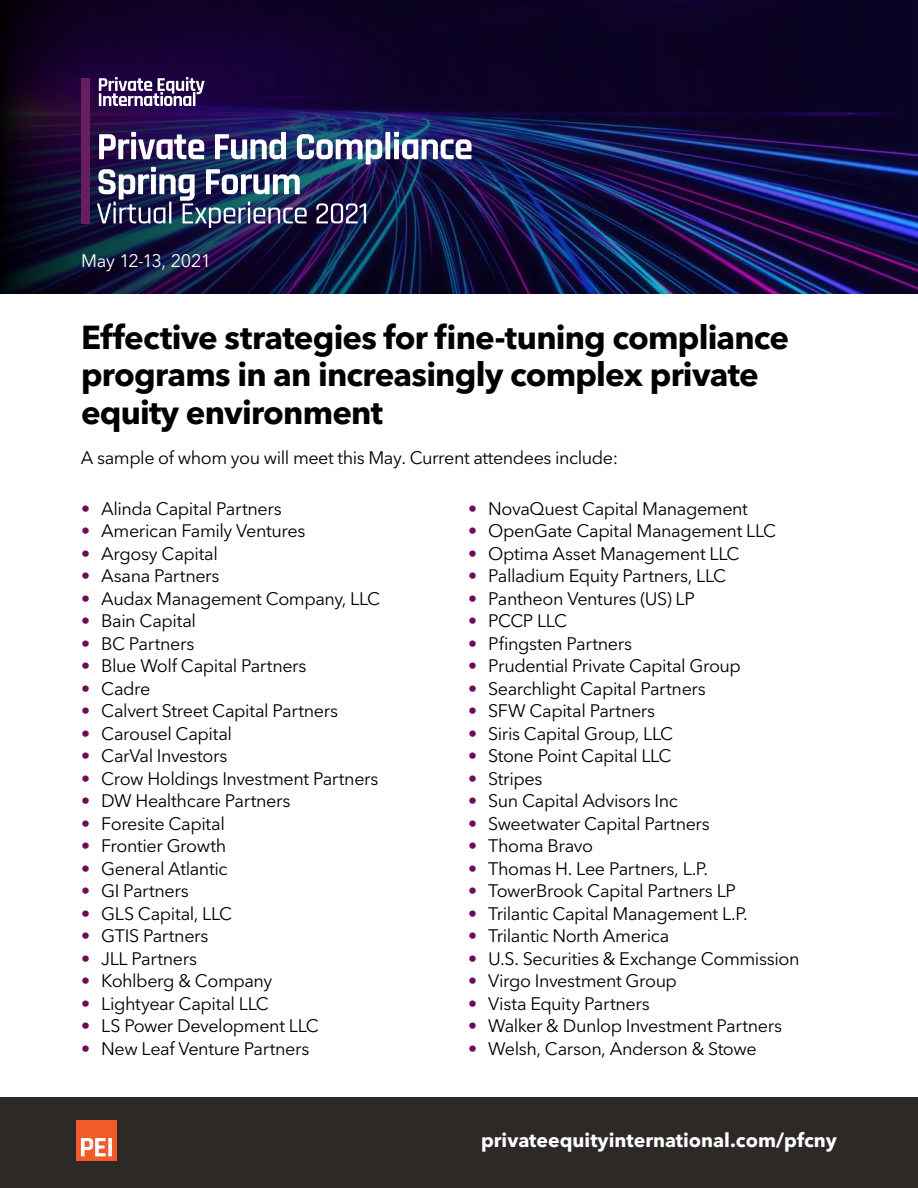
<style>
.page{position:relative;width:918px;height:1188px;background:#fff}
.page>*{position:absolute;margin:0;border:0;box-sizing:border-box;transform-origin:0 0}
.t1{font:700 33px/37.5px "Avenir Next LT Pro";letter-spacing:-.025em;color:#000}
.t2{font:700 19.5px "Avenir Next LT Pro";color:#fff}
.t3{font:18px "Avenir Next LT Pro";letter-spacing:-.025em;color:#000}
.Past_attendees{font:18px "Avenir Next LT Pro";letter-spacing:-.02em;color:#fff}
.s1{font-weight:700;color:#6d0d5a}
</style>
<div class="page">
<div style="left:0;top:1097px;width:918px;height:91px;background:#2d2926"></div>
<div style="left:76px;top:1121px;width:40px;height:40px;background:#f15b29"></div>
<svg style="left:81px;top:1138px;width:31px;height:18px"></svg>
<img style="left:0;top:0;width:918px;height:294px">
<div style="left:385px;top:132px;width:5px;height:27px;background:#fff"></div>
<svg style="left:394px;top:132px;width:78px;height:27px"></svg>
<img style="left:97px;top:132px;width:285px;height:96px">
<div style="left:81px;top:78px;width:9px;height:145px;background:#671e61"></div>
<svg style="left:99px;top:77px;width:106px;height:29px"></svg>
<p class="Past_attendees" style="left:81px;top:250px;width:132px">May 12-13, 2021</p>
<p class="t1" style="left:81px;top:318px;width:710px">Effective strategies for fine-tuning compliance programs in an increasingly complex private equity environment</p>
<p class="t3" style="left:81px;top:447px;width:539px">A sample of whom you will meet this May. Current attendees include:</p>
<p class="t3" style="left:81px;top:498px;width:202px"><span class="s1">•</span> Alinda Capital Partners</p>
<p class="t3" style="left:81px;top:520px;width:226px"><span class="s1">•</span> American Family Ventures</p>
<p class="t3" style="left:81px;top:543px;width:138px"><span class="s1">•</span> Argosy Capital</p>
<p class="t3" style="left:81px;top:565px;width:140px"><span class="s1">•</span> Asana Partners</p>
<p class="t3" style="left:81px;top:588px;width:301px"><span class="s1">•</span> Audax Management Company, LLC</p>
<p class="t3" style="left:81px;top:610px;width:117px"><span class="s1">•</span> Bain Capital</p>
<p class="t3" style="left:81px;top:633px;width:115px"><span class="s1">•</span> BC Partners</p>
<p class="t3" style="left:81px;top:655px;width:227px"><span class="s1">•</span> Blue Wolf Capital Partners</p>
<p class="t3" style="left:81px;top:678px;width:71px"><span class="s1">•</span> Cadre</p>
<p class="t3" style="left:81px;top:700px;width:259px"><span class="s1">•</span> Calvert Street Capital Partners</p>
<p class="t3" style="left:81px;top:723px;width:153px"><span class="s1">•</span> Carousel Capital</p>
<p class="t3" style="left:81px;top:745px;width:148px"><span class="s1">•</span> CarVal Investors</p>
<p class="t3" style="left:81px;top:768px;width:299px"><span class="s1">•</span> Crow Holdings Investment Partners</p>
<p class="t3" style="left:81px;top:790px;width:211px"><span class="s1">•</span> DW Healthcare Partners</p>
<p class="t3" style="left:81px;top:813px;width:145px"><span class="s1">•</span> Foresite Capital</p>
<p class="t3" style="left:81px;top:835px;width:147px"><span class="s1">•</span> Frontier Growth</p>
<p class="t3" style="left:81px;top:858px;width:148px"><span class="s1">•</span> General Atlantic</p>
<p class="t3" style="left:81px;top:880px;width:109px"><span class="s1">•</span> GI Partners</p>
<p class="t3" style="left:81px;top:903px;width:153px"><span class="s1">•</span> GLS Capital, LLC</p>
<p class="t3" style="left:81px;top:925px;width:129px"><span class="s1">•</span> GTIS Partners</p>
<p class="t3" style="left:81px;top:948px;width:118px"><span class="s1">•</span> JLL Partners</p>
<p class="t3" style="left:81px;top:970px;width:193px"><span class="s1">•</span> Kohlberg &amp; Company</p>
<p class="t3" style="left:81px;top:993px;width:189px"><span class="s1">•</span> Lightyear Capital LLC</p>
<p class="t3" style="left:81px;top:1015px;width:239px"><span class="s1">•</span> LS Power Development LLC</p>
<p class="t3" style="left:81px;top:1038px;width:230px"><span class="s1">•</span> New Leaf Venture Partners</p>
<p class="t3" style="left:468px;top:498px;width:282px"><span class="s1">•</span> NovaQuest Capital Management</p>
<p class="t3" style="left:468px;top:520px;width:310px"><span class="s1">•</span> OpenGate Capital Management LLC</p>
<p class="t3" style="left:468px;top:543px;width:273px"><span class="s1">•</span> Optima Asset Management LLC</p>
<p class="t3" style="left:468px;top:565px;width:260px"><span class="s1">•</span> Palladium Equity Partners, LLC</p>
<p class="t3" style="left:468px;top:588px;width:228px"><span class="s1">•</span> Pantheon Ventures (US) LP</p>
<p class="t3" style="left:468px;top:610px;width:101px"><span class="s1">•</span> PCCP LLC</p>
<p class="t3" style="left:468px;top:633px;width:166px"><span class="s1">•</span> Pfingsten Partners</p>
<p class="t3" style="left:468px;top:655px;width:275px"><span class="s1">•</span> Prudential Private Capital Group</p>
<p class="t3" style="left:468px;top:678px;width:239px"><span class="s1">•</span> Searchlight Capital Partners</p>
<p class="t3" style="left:468px;top:700px;width:189px"><span class="s1">•</span> SFW Capital Partners</p>
<p class="t3" style="left:468px;top:723px;width:207px"><span class="s1">•</span> Siris Capital Group, LLC</p>
<p class="t3" style="left:468px;top:745px;width:205px"><span class="s1">•</span> Stone Point Capital LLC</p>
<p class="t3" style="left:468px;top:768px;width:76px"><span class="s1">•</span> Stripes</p>
<p class="t3" style="left:468px;top:790px;width:211px"><span class="s1">•</span> Sun Capital Advisors Inc</p>
<p class="t3" style="left:468px;top:813px;width:243px"><span class="s1">•</span> Sweetwater Capital Partners</p>
<p class="t3" style="left:468px;top:835px;width:127px"><span class="s1">•</span> Thoma Bravo</p>
<p class="t3" style="left:468px;top:858px;width:242px"><span class="s1">•</span> Thomas H. Lee Partners, L.P.</p>
<p class="t3" style="left:468px;top:880px;width:270px"><span class="s1">•</span> TowerBrook Capital Partners LP</p>
<p class="t3" style="left:468px;top:903px;width:281px"><span class="s1">•</span> Trilantic Capital Management L.P.</p>
<p class="t3" style="left:468px;top:925px;width:203px"><span class="s1">•</span> Trilantic North America</p>
<p class="t3" style="left:468px;top:948px;width:333px"><span class="s1">•</span> U.S. Securities &amp; Exchange Commission</p>
<p class="t3" style="left:468px;top:970px;width:211px"><span class="s1">•</span> Virgo Investment Group</p>
<p class="t3" style="left:468px;top:993px;width:183px"><span class="s1">•</span> Vista Equity Partners</p>
<p class="t3" style="left:468px;top:1015px;width:316px"><span class="s1">•</span> Walker &amp; Dunlop Investment Partners</p>
<p class="t3" style="left:468px;top:1038px;width:290px"><span class="s1">•</span> Welsh, Carson, Anderson &amp; Stowe</p>
<p class="t2" style="left:481px;top:1128px;width:357px">privateequityinternational.com/pfcny</p>
</div>
